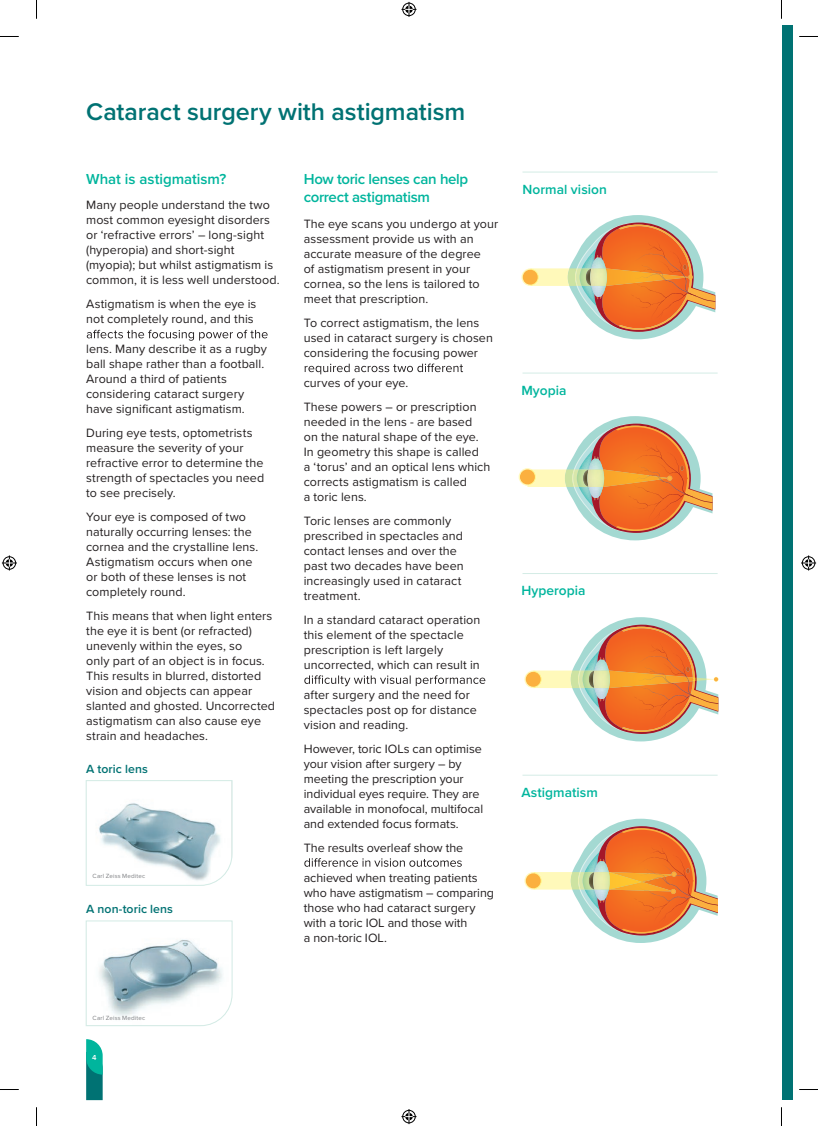
<style>
.page{position:relative;width:818px;height:1126px;background:#fff}
.page>*{position:absolute;margin:0;border:0;box-sizing:border-box;transform-origin:0 0}
.t1{font:600 25px "Proxima Nova";letter-spacing:-.005em;color:#007273}
.t2{font:600 15px/18.8px "Proxima Nova";letter-spacing:-.02em;color:#00b59d}
.t3{font:600 15px "Proxima Nova";color:#00b59d}
.t4{font:600 13.75px "Proxima Nova";color:#00b59d}
.t5{font:12.5px/15px "Proxima Nova";letter-spacing:.005em;color:#231f20}
.t6{font:600 12.25px "Proxima Nova";letter-spacing:.005em;color:#007273}
.t7{font:600 7.5px "Proxima Nova";color:#fff}
.t8{font:6.25px "Proxima Nova";letter-spacing:.025em;color:#808285}
</style>
<div class="page">
<div style="left:781px;top:26px;width:10px;height:1073px;background:#007273"></div>
<svg style="left:87px;top:330px;width:180px;height:10px"></svg>
<svg style="left:304px;top:363px;width:159px;height:11px"></svg>
<svg style="left:304px;top:675px;width:181px;height:11px"></svg>
<svg style="left:304px;top:858px;width:157px;height:8px"></svg>
<svg style="left:524px;top:818px;width:193px;height:124px"></svg>
<hr style="left:522px;top:774px;width:195px;height:1px;background:#d4ece6">
<svg style="left:524px;top:617px;width:194px;height:124px"></svg>
<div style="left:525px;top:671px;width:15px;height:15px;background:#fbb03f;border-radius:50%"></div>
<hr style="left:522px;top:573px;width:195px;height:1px;background:#d4ece6">
<svg style="left:518px;top:416px;width:194px;height:124px"></svg>
<div style="left:519px;top:469px;width:15px;height:15px;background:#fbb03f;border-radius:50%"></div>
<hr style="left:522px;top:372px;width:195px;height:1px;background:#d4ece6">
<svg style="left:521px;top:215px;width:193px;height:124px"></svg>
<div style="left:522px;top:270px;width:15px;height:14px;background:#fbb03f;border-radius:50%"></div>
<hr style="left:522px;top:171px;width:195px;height:1px;background:#d4ece6">
<svg style="left:85px;top:780px;width:148px;height:106px"></svg>
<svg style="left:85px;top:920px;width:148px;height:106px"></svg>
<svg style="left:86px;top:1039px;width:17px;height:60px"></svg>
<svg style="left:0;top:36px;width:19px;height:1px"></svg>
<svg style="left:799px;top:36px;width:18px;height:1px"></svg>
<svg style="left:0;top:1089px;width:19px;height:1px"></svg>
<svg style="left:799px;top:1089px;width:18px;height:1px"></svg>
<svg style="left:36px;top:0;width:1px;height:19px"></svg>
<svg style="left:36px;top:1107px;width:1px;height:18px"></svg>
<svg style="left:401px;top:2px;width:15px;height:15px"></svg>
<svg style="left:401px;top:1109px;width:15px;height:14px"></svg>
<svg style="left:2px;top:555px;width:15px;height:15px"></svg>
<svg style="left:801px;top:555px;width:14px;height:15px"></svg>
<h1 class="t1" style="left:86px;top:93px;width:380px">Cataract surgery with astigmatism</h1>
<p class="t3" style="left:86px;top:167px;width:142px">What is astigmatism?</p>
<p class="t5" style="left:86px;top:197px;width:195px">Many people understand the two most common eyesight disorders or ‘refractive errors’ – long-sight (hyperopia) and short-sight (myopia); but whilst astigmatism is common, it is less well understood.</p>
<p class="t5" style="left:86px;top:296px;width:172px">Astigmatism is when the eye is not completely round, and this</p>
<p class="t5" style="left:86px;top:341px;width:182px">lens. Many describe it as a rugby ball shape rather than a football.<br>Around a third of patients considering cataract surgery have significant astigmatism.</p>
<p class="t5" style="left:86px;top:425px;width:179px">During eye tests, optometrists measure the severity of your refractive error to determine the strength of spectacles you need to see precisely.</p>
<p class="t5" style="left:86px;top:509px;width:174px">Your eye is composed of two naturally occurring lenses: the cornea and the crystalline lens.<br>Astigmatism occurs when one or both of these lenses is not completely round.</p>
<p class="t5" style="left:86px;top:607px;width:190px">This means that when light enters the eye it is bent (or refracted) unevenly within the eyes, so<br>only part of an object is in focus.<br>This results in blurred, distorted vision and objects can appear slanted and ghosted. Uncorrected astigmatism can also cause eye strain and headaches.</p>
<p class="t6" style="left:86px;top:759px;width:63px">A toric lens</p>
<p class="t8" style="left:92px;top:871px;width:54px">Carl Zeiss Meditec</p>
<p class="t6" style="left:86px;top:899px;width:88px">A non-toric lens</p>
<p class="t2" style="left:303px;top:169px;width:166px">How toric lenses can help correct astigmatism</p>
<p class="t5" style="left:303px;top:216px;width:196px">The eye scans you undergo at your assessment provide us with an accurate measure of the degree<br>of astigmatism present in your cornea, so the lens is tailored to meet that prescription.</p>
<p class="t5" style="left:303px;top:315px;width:190px">To correct astigmatism, the lens used in cataract surgery is chosen considering the focusing power</p>
<p class="t5" style="left:303px;top:370px;width:174px;line-height:23.9px">curves of your eye.<br>These powers – or prescription</p>
<p class="t5" style="left:303px;top:414px;width:188px">needed in the lens - are based<br>on the natural shape of the eye.<br>In geometry this shape is called<br>a ‘torus’ and an optical lens which corrects astigmatism is called<br>a toric lens.</p>
<p class="t5" style="left:303px;top:512px;width:161px">Toric lenses are commonly prescribed in spectacles and contact lenses and over the past two decades have been increasingly used in cataract treatment.</p>
<p class="t5" style="left:303px;top:611px;width:178px">In a standard cataract operation this element of the spectacle prescription is left largely uncorrected, which can result in</p>
<p class="t5" style="left:303px;top:686px;width:174px">after surgery and the need for spectacles post op for distance vision and reading.</p>
<p class="t5" style="left:303px;top:740px;width:181px">However, toric IOLs can optimise your vision after surgery – by meeting the prescription your individual eyes require. They are available in monofocal, multifocal and extended focus formats.</p>
<p class="t5" style="left:303px;top:839px;width:161px">The results overleaf show the</p>
<p class="t5" style="left:303px;top:869px;width:192px">achieved when treating patients who have astigmatism – comparing those who had cataract surgery with a toric IOL and those with<br>a non-toric IOL.</p>
<p class="t4" style="left:522px;top:179px;width:86px">Normal vision</p>
<p class="t4" style="left:521px;top:380px;width:46px">Myopia</p>
<p class="t4" style="left:521px;top:580px;width:66px">Hyperopia</p>
<p class="t4" style="left:521px;top:781px;width:78px">Astigmatism</p>
<p class="t8" style="left:92px;top:1012px;width:54px">Carl Zeiss Meditec</p>
<p class="t7" style="left:92px;top:1051px;width:6px">4</p>
</div>
